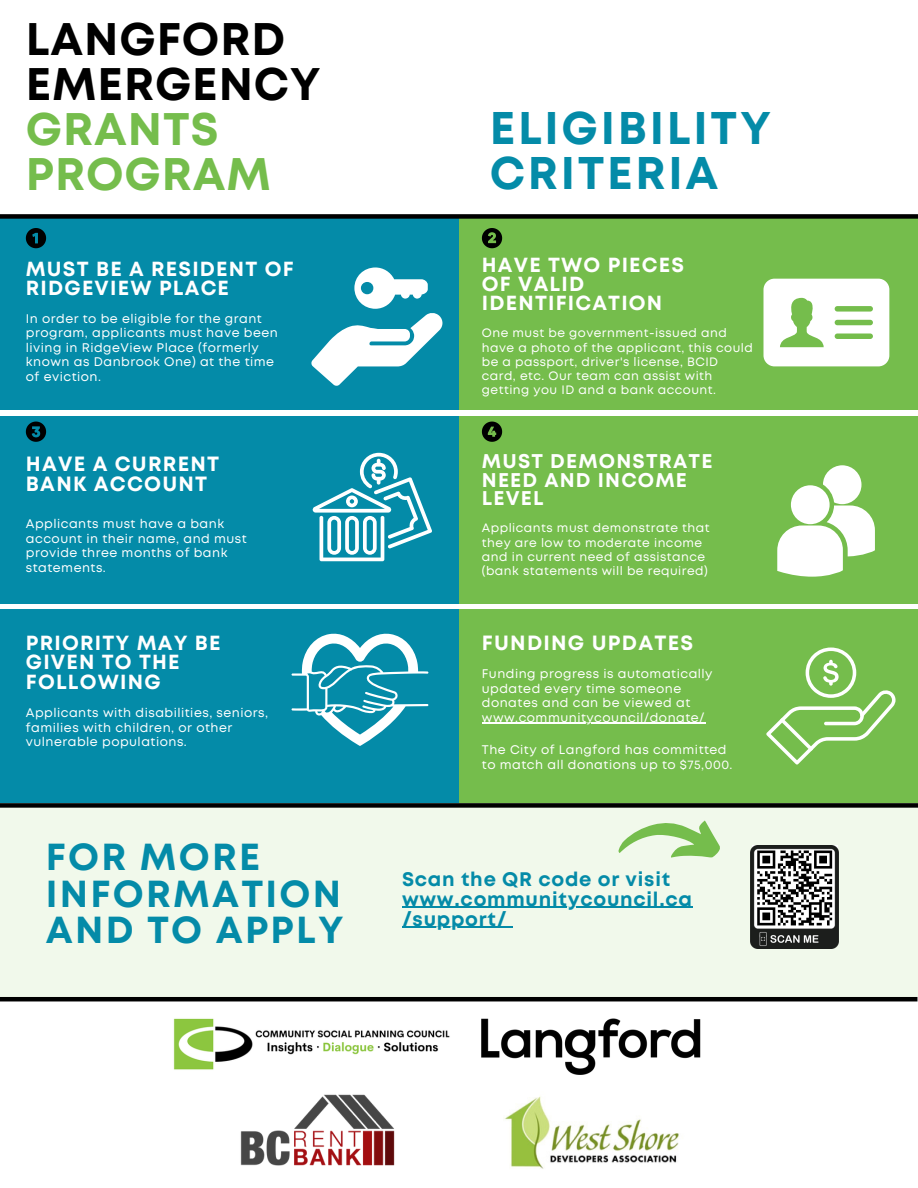
<style>
.page{position:relative;width:918px;height:1188px;background:#fff}
.page>*{position:absolute;margin:0;border:0;box-sizing:border-box;transform-origin:0 0}
.t1{font:700 45.75px/45px "Mont";letter-spacing:.06em;color:#048ba8}
.t2{font:700 45.6px/45px "Mont";letter-spacing:.02em;color:#000}
.t3{font:700 37.65px/36.8px "Mont";letter-spacing:.06em;color:#048ba8}
.t4{font:700 20.55px/20.1px "Mont";letter-spacing:.06em;color:#fff}
.t5{font:700 20.4px/19.2px "Mont";letter-spacing:.06em;color:#fff}
.t6{font:700 19.8px/18.5px "Mont";letter-spacing:.06em;color:#fff}
.t7{font:700 19.65px/20.2px "Mont";letter-spacing:.04em;color:#048ba8}
.t8{font:12.45px/14.5px "Mont";letter-spacing:.04em;color:#fff}
.t9{font:12.15px/14.2px "Mont";letter-spacing:.04em;color:#fff}
.s1{color:#75bd4c}
</style>
<div class="page">
<img style="left:482px;top:1018px;width:218px;height:57px">
<div style="left:0;top:803px;width:918px;height:194px;background:#f1f9eb"></div>
<img style="left:164px;top:1001px;width:293px;height:69px">
<div style="left:0;top:216px;width:459px;height:194px;background:#048ba8"></div>
<div style="left:459px;top:216px;width:459px;height:194px;background:#75bd4c"></div>
<svg style="left:764px;top:279px;width:125px;height:87px"></svg>
<div style="left:0;top:609px;width:459px;height:194px;background:#048ba8"></div>
<div style="left:0;top:416px;width:459px;height:188px;background:#048ba8"></div>
<svg style="left:312px;top:453px;width:120px;height:108px"></svg>
<div style="left:459px;top:609px;width:459px;height:194px;background:#75bd4c"></div>
<div style="left:459px;top:416px;width:459px;height:188px;background:#75bd4c"></div>
<svg style="left:777px;top:465px;width:98px;height:112px"></svg>
<svg style="left:766px;top:648px;width:130px;height:117px"></svg>
<svg style="left:311px;top:267px;width:131px;height:119px"></svg>
<svg style="left:292px;top:633px;width:136px;height:113px"></svg>
<svg style="left:26px;top:228px;width:20px;height:20px"></svg>
<svg style="left:482px;top:228px;width:20px;height:20px"></svg>
<svg style="left:26px;top:422px;width:20px;height:20px"></svg>
<svg style="left:482px;top:422px;width:20px;height:20px"></svg>
<img style="left:240px;top:1094px;width:155px;height:72px">
<img style="left:504px;top:1096px;width:175px;height:73px">
<img style="left:751px;top:845px;width:88px;height:104px">
<div style="left:0;top:214px;width:918px;height:5px;background:#000"></div>
<div style="left:0;top:803px;width:918px;height:5px;background:#000"></div>
<hr style="left:0;top:997px;width:917px;height:4px;background:#000">
<svg style="left:618px;top:820px;width:102px;height:38px"></svg>
<hr style="left:402px;top:907px;width:291px;height:1px;background:#048ba8">
<hr style="left:402px;top:927px;width:105px;height:1px;background:#048ba8">
<hr style="left:482px;top:723px;width:223px;height:1px;background:#fff">
<p class="t2" style="left:26px;top:20px;width:297px">LANGFORD<br>EMERGENCY<br><span class="s1">GRANTS<br>PROGRAM</span></p>
<p class="t5" style="left:26px;top:260px;width:269px">MUST BE A RESIDENT OF<br>RIDGEVIEW PLACE</p>
<p class="t8" style="left:26px;top:312px;width:253px">In order to be eligible for the grant program, applicants must have been living in RidgeView Place (formerly known as Danbrook One) at the time of eviction.</p>
<p class="t4" style="left:26px;top:455px;width:195px">HAVE A CURRENT<br>BANK ACCOUNT</p>
<p class="t8" style="left:26px;top:518px;width:222px">Applicants must have a bank account in their name, and must provide three months of bank statements.</p>
<p class="t5" style="left:26px;top:635px;width:196px">PRIORITY MAY BE<br>GIVEN TO THE<br>FOLLOWING</p>
<p class="t8" style="left:26px;top:706px;width:244px">Applicants with disabilities, seniors, families with children, or other vulnerable populations.</p>
<p class="t3" style="left:46px;top:841px;width:299px">FOR MORE<br>INFORMATION<br>AND TO APPLY</p>
<p class="t1" style="left:490px;top:109px;width:283px">ELIGIBILITY<br>CRITERIA</p>
<p class="t5" style="left:482px;top:256px;width:204px">HAVE TWO PIECES<br>OF VALID<br>IDENTIFICATION</p>
<p class="t9" style="left:482px;top:327px;width:272px">One must be government-issued and have a photo of the applicant, this could be a passport, driver's license, BCID card, etc. Our team can assist with getting you ID and a bank account.</p>
<p class="t6" style="left:482px;top:454px;width:232px">MUST DEMONSTRATE<br>NEED AND INCOME<br>LEVEL</p>
<p class="t9" style="left:482px;top:522px;width:229px">Applicants must demonstrate that they are low to moderate income and in current need of assistance (bank statements will be required)</p>
<p class="t4" style="left:482px;top:635px;width:213px">FUNDING UPDATES</p>
<p class="t8" style="left:482px;top:667px;width:232px">Funding progress is automatically updated every time someone donates and can be viewed at www.communitycouncil/donate/</p>
<p class="t8" style="left:482px;top:744px;width:252px">The City of Langford has committed to match all donations up to $75,000.</p>
<p class="t7" style="left:402px;top:870px;width:292px">Scan the QR code or visit www.communitycouncil.ca /support/</p>
</div>
